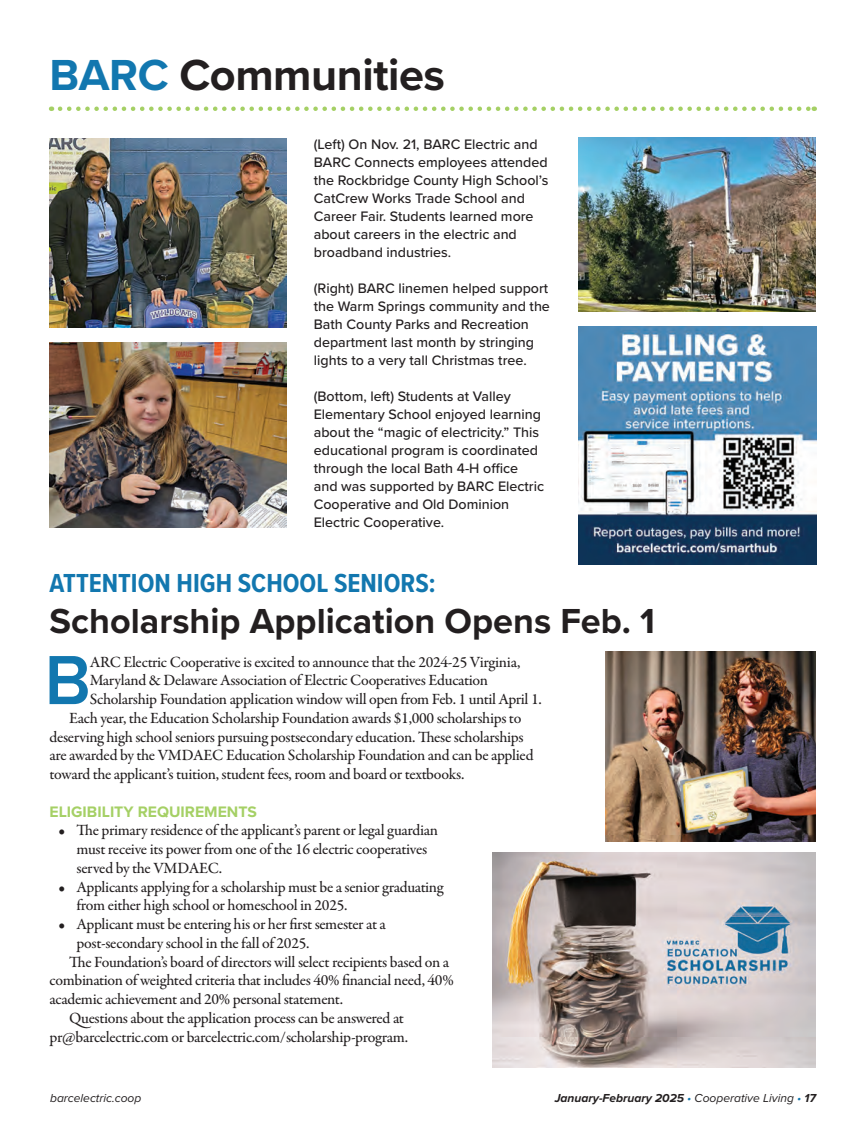
<style>
.page{position:relative;width:866px;height:1135px;background:#fff}
.page>*{position:absolute;margin:0;border:0;box-sizing:border-box;transform-origin:0 0}
.t1{font:600 72px "Proxima Nova";color:#1277af}
.t2{font:700 45px "Proxima Nova";letter-spacing:-.01em;color:#231f20}
.t3{font:700 36px "Proxima Nova";color:#231f20}
.t4{font:700 27px "Proxima Nova Cond";color:#1277af}
.t5{font:500 15.75px/18.8px "Garamond Premr Pro";letter-spacing:-.02em;color:#231f20}
.t6{font:700 15.75px "Proxima Nova";color:#a5d065}
.t7{font:500 14.25px/18px "Proxima Nova";color:#231f20}
.t8{font:italic 700 12px "Proxima Nova";color:#231f20}
.t9{font:italic 12px "Proxima Nova";color:#231f20}
.s1{color:#1277af}
.s2{font-weight:400;color:#1277af}
.s3{font-weight:400}
</style>
<div class="page">
<svg style="left:60px;top:106px;width:754px;height:5px"></svg>
<img style="left:50px;top:138px;width:237px;height:189px">
<img style="left:578px;top:138px;width:237px;height:173px">
<img style="left:50px;top:342px;width:237px;height:185px">
<img style="left:493px;top:852px;width:322px;height:215px">
<img style="left:605px;top:651px;width:210px;height:189px">
<img style="left:578px;top:326px;width:237px;height:238px">
<h2 class="t2" style="left:50px;top:41px;width:397px"><span class="s1">BARC</span> Communities</h2>
<p class="t7" style="left:314px;top:135px;width:236px">(Left) On Nov. 21, BARC Electric and<br>BARC Connects employees attended the Rockbridge County High School’s<br>CatCrew Works Trade School and<br>Career Fair. Students learned more about careers in the electric and broadband industries.</p>
<p class="t7" style="left:314px;top:279px;width:237px">(Right) BARC linemen helped support the Warm Springs community and the Bath County Parks and Recreation department last month by stringing lights to a very tall Christmas tree.</p>
<p class="t7" style="left:314px;top:387px;width:232px">(Bottom, left) Students at Valley Elementary School enjoyed learning about the “magic of electricity.” This educational program is coordinated through the local Bath 4-H office and was supported by BARC Electric Cooperative and Old Dominion Electric Cooperative.</p>
<h3 class="t4" style="left:50px;top:563px;width:387px">ATTENTION HIGH SCHOOL SENIORS:</h3>
<h3 class="t3" style="left:50px;top:593px;width:607px">Scholarship Application Opens Feb. 1</h3>
<h1 class="t1" style="left:44px;top:626px;width:48px">B</h1>
<p class="t5" style="left:90px;top:652px;width:432px">ARC Electric Cooperative is excited to announce that the 2024-25 Virginia,</p>
<p class="t5" style="left:90px;top:671px;width:399px">Maryland &amp; Delaware Association of Electric Cooperatives Education</p>
<p class="t5" style="left:90px;top:690px;width:453px">Scholarship Foundation application window will open from Feb. 1 until April 1.</p>
<p class="t5" style="left:69px;top:708px;width:453px">Each year, the Education Scholarship Foundation awards $1,000 scholarships to</p>
<p class="t5" style="left:50px;top:727px;width:475px">deserving high school seniors pursuing postsecondary education. These scholarships</p>
<p class="t5" style="left:50px;top:746px;width:485px">are awarded by the VMDAEC Education Scholarship Foundation and can be applied</p>
<p class="t5" style="left:50px;top:765px;width:416px">toward the applicant’s tuition, student fees, room and board or textbooks.</p>
<p class="t6" style="left:50px;top:799px;width:209px">ELIGIBILITY REQUIREMENTS</p>
<p class="t5" style="left:77px;top:821px;width:363px;text-indent:-18px">• The primary residence of the applicant’s parent or legal guardian must receive its power from one of the 16 electric cooperatives served by the VMDAEC.</p>
<p class="t5" style="left:77px;top:877px;width:368px;text-indent:-18px">• Applicants applying for a scholarship must be a senior graduating from either high school or homeschool in 2025.</p>
<p class="t5" style="left:58px;top:914px;width:329px">• Applicant must be entering his or her first semester at a</p>
<p class="t5" style="left:77px;top:933px;width:234px">post-secondary school in the fall of 2025.</p>
<p class="t5" style="left:69px;top:952px;width:381px">The Foundation’s board of directors will select recipients based on a</p>
<p class="t5" style="left:50px;top:971px;width:405px">combination of weighted criteria that includes 40% financial need, 40%</p>
<p class="t5" style="left:50px;top:989px;width:295px">academic achievement and 20% personal statement.</p>
<p class="t5" style="left:69px;top:1008px;width:336px">Questions about the application process can be answered at</p>
<p class="t5" style="left:50px;top:1027px;width:360px">pr@barcelectric.com or barcelectric.com/scholarship-program.</p>
<p class="t9" style="left:50px;top:1088px;width:93px">barcelectric.coop</p>
<p class="t8" style="left:554px;top:1088px;width:263px">January-February 2025 <span class="s2">•</span> <span class="s3">Cooperative Living</span> <span class="s2">•</span> 17</p>
</div>
